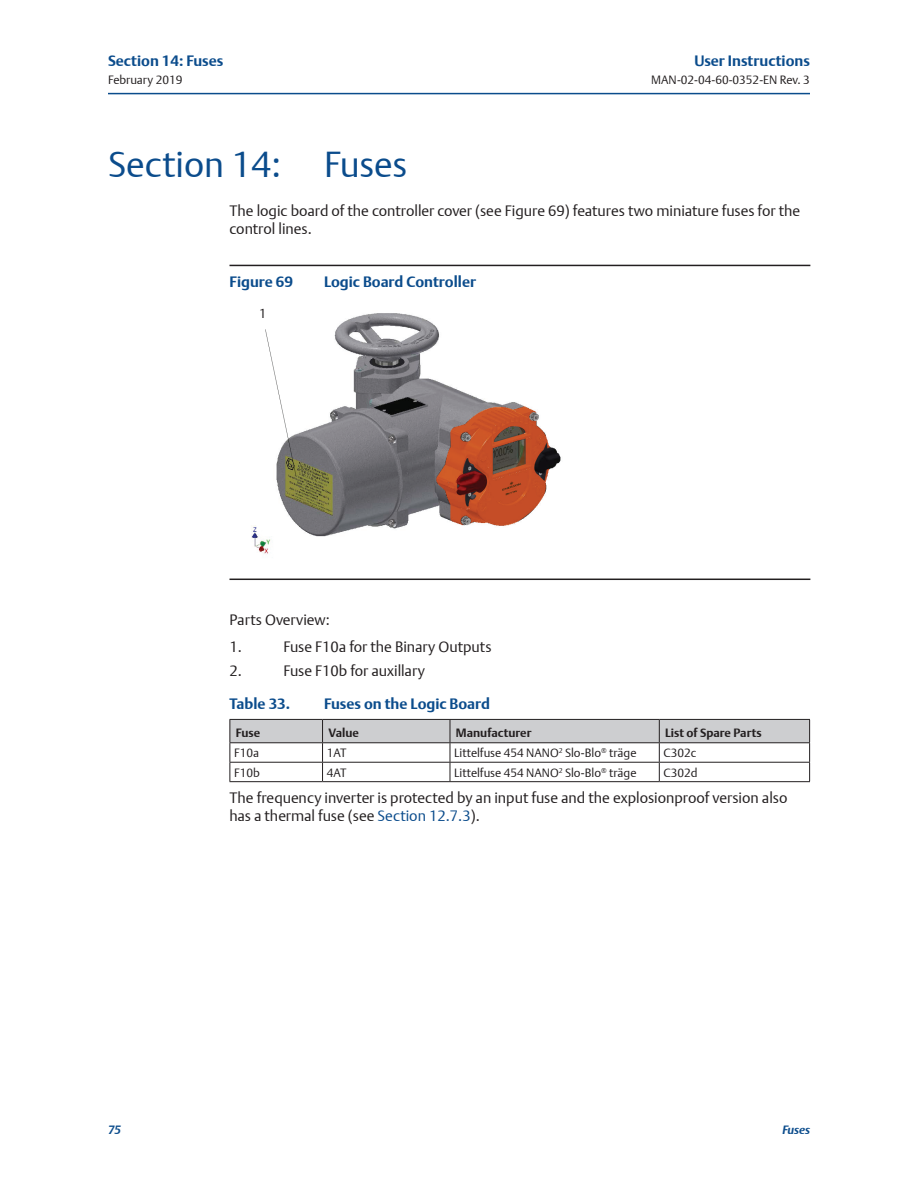
<style>
.page{position:relative;width:918px;height:1188px;background:#fff}
.page>*{position:absolute;margin:0;border:0;box-sizing:border-box;transform-origin:0 0}
.t1{font:36px "DTL Argo T Light";color:#0b4c8c}
._01_Body_text{font:15px/18px "DTL Argo T Light";color:#231f20}
.t2{font:700 15px "DTL Argo T";color:#0b4c8c}
.t3{font:12.9px "DTL Argo T Light";color:#231f20}
._05_Tabel_Cell_body{font:12px "DTL Argo T Light";color:#231f20}
._05_Tabel_column_hea{font:700 12px "DTL Argo T";color:#231f20}
.t4{font:italic 700 12px "DTL Argo T";letter-spacing:-.01em;color:#0b4c8c}
.s1{color:#0b4c8c}
</style>
<div class="page">
<hr style="left:108px;top:93px;width:702px;height:1px;background:#0b4c8c">
<hr style="left:230px;top:265px;width:580px;height:1px;background:#231f20">
<hr style="left:230px;top:579px;width:580px;height:1px;background:#231f20">
<img style="left:251px;top:313px;width:310px;height:241px">
<div style="left:249px;top:302px;width:15px;height:25px;background:#fff"></div>
<svg style="left:230px;top:719px;width:580px;height:62px"></svg>
<hr style="left:230px;top:781px;width:93px;height:1px;background:#231f20">
<hr style="left:323px;top:781px;width:127px;height:1px;background:#231f20">
<hr style="left:450px;top:781px;width:209px;height:1px;background:#231f20">
<hr style="left:659px;top:781px;width:151px;height:1px;background:#231f20">
<p class="t2" style="left:108px;top:51px;width:117px">Section 14: Fuses</p>
<p class="t2" style="left:694px;top:51px;width:117px">User Instructions</p>
<p class="_05_Tabel_Cell_body" style="left:108px;top:72px;width:76px">February 2019</p>
<p class="_05_Tabel_Cell_body" style="left:651px;top:72px;width:160px">MAN-02-04-60-0352-EN Rev. 3</p>
<p class="t1" style="left:108px;top:142px;width:301px">Section 14: Fuses</p>
<p class="_01_Body_text" style="left:230px;top:202px;width:572px">The logic board of the controller cover (see Figure 69) features two miniature fuses for the control lines.</p>
<p class="t2" style="left:230px;top:273px;width:65px">Figure 69</p>
<p class="t2" style="left:324px;top:273px;width:154px">Logic Board Controller</p>
<p class="t3" style="left:259px;top:306px;width:9px">1</p>
<p class="_01_Body_text" style="left:230px;top:610px;width:102px">Parts Overview:</p>
<p class="_01_Body_text" style="left:230px;top:637px;width:14px">1.</p>
<p class="_01_Body_text" style="left:284px;top:637px;width:210px">Fuse F10a for the Binary Outputs</p>
<p class="_01_Body_text" style="left:230px;top:661px;width:14px">2.</p>
<p class="_01_Body_text" style="left:284px;top:661px;width:143px">Fuse F10b for auxillary</p>
<p class="t2" style="left:230px;top:694px;width:62px">Table 33.</p>
<p class="t2" style="left:324px;top:694px;width:168px">Fuses on the Logic Board</p>
<p class="_05_Tabel_column_hea" style="left:236px;top:726px;width:26px">Fuse</p>
<p class="_05_Tabel_column_hea" style="left:329px;top:726px;width:32px">Value</p>
<p class="_05_Tabel_column_hea" style="left:456px;top:726px;width:77px">Manufacturer</p>
<p class="_05_Tabel_column_hea" style="left:665px;top:726px;width:98px">List of Spare Parts</p>
<p class="_05_Tabel_Cell_body" style="left:234px;top:746px;width:26px">F10a</p>
<p class="_05_Tabel_Cell_body" style="left:327px;top:746px;width:21px">1AT</p>
<p class="_05_Tabel_Cell_body" style="left:454px;top:746px;width:184px">Littelfuse 454 NANO<sup>2</sup> Slo-Blo<sup>®</sup> träge</p>
<p class="_05_Tabel_Cell_body" style="left:664px;top:746px;width:34px">C302c</p>
<p class="_05_Tabel_Cell_body" style="left:234px;top:765px;width:27px">F10b</p>
<p class="_05_Tabel_Cell_body" style="left:327px;top:765px;width:21px">4AT</p>
<p class="_05_Tabel_Cell_body" style="left:454px;top:765px;width:184px">Littelfuse 454 NANO<sup>2</sup> Slo-Blo<sup>®</sup> träge</p>
<p class="_05_Tabel_Cell_body" style="left:664px;top:765px;width:36px">C302d</p>
<p class="_01_Body_text" style="left:230px;top:789px;width:559px">The frequency inverter is protected by an input fuse and the explosionproof version also has a thermal fuse (see <span class="s1">Section 12.7.3</span>).</p>
<p class="t4" style="left:108px;top:1123px;width:14px">75</p>
<p class="t4" style="left:782px;top:1123px;width:29px">Fuses</p>
</div>
